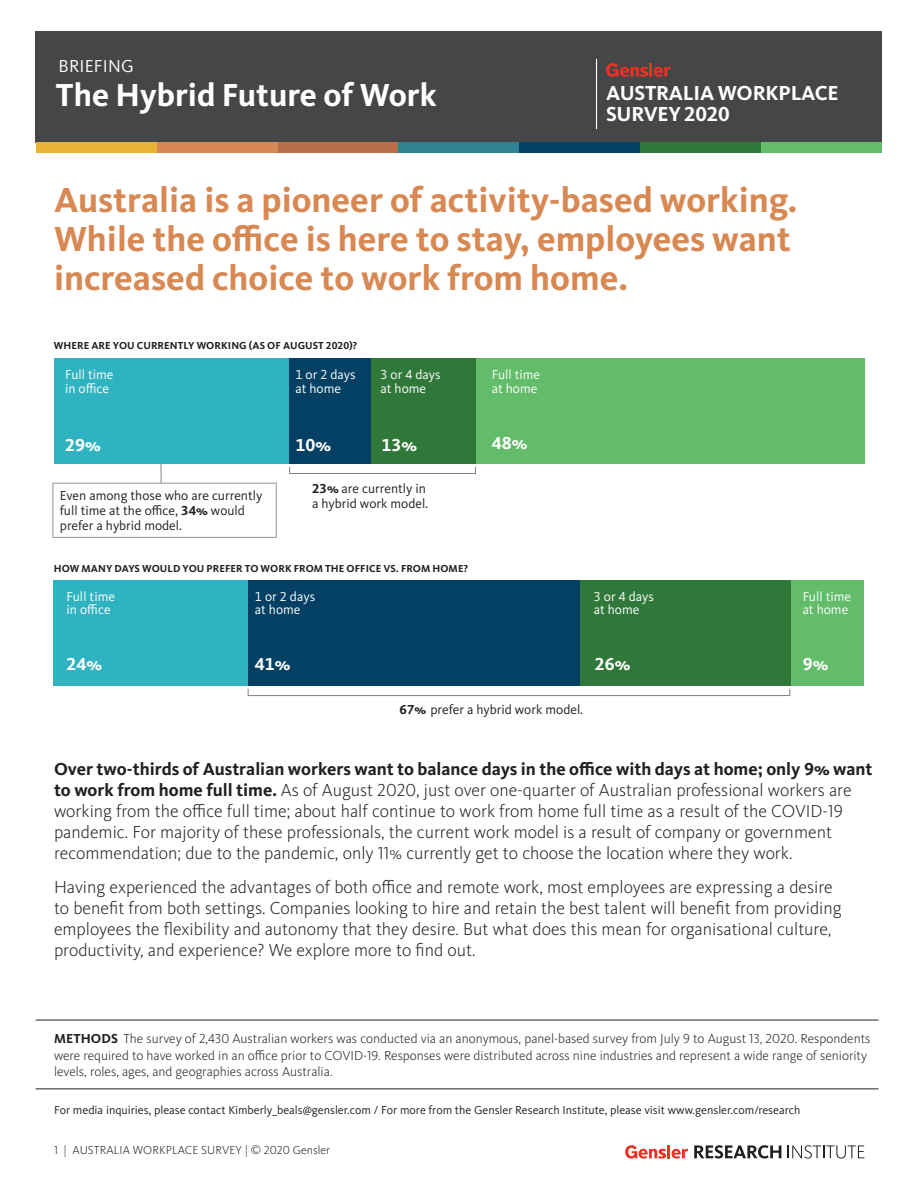
<style>
.page{position:relative;width:918px;height:1188px;background:#fff}
.page>*{position:absolute;margin:0;border:0;box-sizing:border-box;transform-origin:0 0}
.t1{font:700 36px/39px "Kievit OT";color:#d88852}
.t2{font:700 33px "Kievit OT";color:#fff}
.t3{font:700 21px/21px "Kievit OT";letter-spacing:-.01em;color:#fff}
.t4{font:300 18px/21px "Kievit OT";color:#231f20}
.t5{font:700 18px "Kievit OT";color:#fff}
.t6{font:18px "Kievit OT";letter-spacing:.01em;color:#fff}
.t7{font:300 13.5px/16.5px "Kievit OT";color:#231f20}
.t8{font:13.5px/15px "Kievit OT";color:#231f20}
.t9{font:13.5px/13.5px "Kievit OT";color:#fff}
.t10{font:12px "Kievit OT";color:#231f20}
.t11{font:300 12px "Kievit OT";letter-spacing:.01em;color:#231f20}
.t12{font:700 10.5px "Kievit OT";letter-spacing:.01em;color:#231f20}
.s1{font-weight:700}
</style>
<div class="page">
<svg style="left:694px;top:1145px;width:87px;height:14px"></svg>
<svg style="left:788px;top:1145px;width:76px;height:14px"></svg>
<svg style="left:625px;top:1145px;width:63px;height:14px"></svg>
<div style="left:36px;top:32px;width:846px;height:111px;background:#454647"></div>
<hr style="left:596px;top:59px;width:1px;height:70px;background:#fff">
<hr style="left:649px;top:63px;width:3px;height:14px;background:#ed3024">
<svg style="left:654px;top:67px;width:17px;height:10px"></svg>
<svg style="left:606px;top:63px;width:42px;height:14px"></svg>
<hr style="left:160px;top:455px;width:2px;height:34px;background:#808285">
<div style="left:36px;top:143px;width:121px;height:10px;background:#e9b338"></div>
<div style="left:157px;top:143px;width:121px;height:10px;background:#d88852"></div>
<div style="left:278px;top:143px;width:121px;height:10px;background:#b9704a"></div>
<div style="left:519px;top:143px;width:121px;height:10px;background:#044063"></div>
<div style="left:399px;top:143px;width:120px;height:10px;background:#308292"></div>
<div style="left:640px;top:143px;width:121px;height:10px;background:#2f7839"></div>
<div style="left:761px;top:143px;width:121px;height:10px;background:#62bc6a"></div>
<hr style="left:36px;top:1088px;width:843px;height:1px;background:#231f20">
<hr style="left:36px;top:1020px;width:843px;height:1px;background:#231f20">
<div style="left:248px;top:688px;width:542px;height:8px;border:1px solid #808285"></div>
<div style="left:289px;top:466px;width:187px;height:8px;border:1px solid #808285"></div>
<div style="left:54px;top:358px;width:235px;height:106px;background:#30b3c0"></div>
<div style="left:475px;top:358px;width:389px;height:106px;background:#62bc6a"></div>
<div style="left:370px;top:358px;width:106px;height:106px;background:#2f7839"></div>
<div style="left:289px;top:358px;width:81px;height:106px;background:#044063"></div>
<div style="left:54px;top:580px;width:194px;height:106px;background:#30b3c0"></div>
<div style="left:248px;top:580px;width:333px;height:106px;background:#044063"></div>
<div style="left:581px;top:580px;width:210px;height:106px;background:#2f7839"></div>
<div style="left:791px;top:580px;width:73px;height:106px;background:#62bc6a"></div>
<div style="left:53px;top:483px;width:223px;height:54px;background:#fff"></div>
<div style="left:53px;top:483px;width:223px;height:55px;border:1px solid #939598"></div>
<p class="t6" style="left:59px;top:56px;width:77px">BRIEFING</p>
<h2 class="t2" style="left:56px;top:75px;width:382px">The Hybrid Future of Work</h2>
<p class="t3" style="left:606px;top:83px;width:234px">AUSTRALIA WORKPLACE<br>SURVEY 2020</p>
<p class="t1" style="left:54px;top:180px;width:745px">Australia is a pioneer of activity-based working.<br>While the office is here to stay, employees want increased choice to work from home.</p>
<p class="t12" style="left:54px;top:340px;width:305px">WHERE ARE YOU CURRENTLY WORKING (AS OF AUGUST 2020)?</p>
<p class="t9" style="left:65px;top:368px;width:50px">Full time in office</p>
<p class="t9" style="left:295px;top:368px;width:62px">1 or 2 days</p>
<p class="t9" style="left:295px;top:382px;width:47px">at home</p>
<p class="t9" style="left:381px;top:368px;width:62px">3 or 4 days</p>
<p class="t9" style="left:381px;top:382px;width:47px">at home</p>
<p class="t9" style="left:492px;top:368px;width:50px">Full time at home</p>
<p class="t5" style="left:65px;top:434px;width:37px">29%</p>
<p class="t5" style="left:295px;top:434px;width:37px">10%</p>
<p class="t5" style="left:382px;top:434px;width:37px">13%</p>
<p class="t5" style="left:492px;top:433px;width:37px">48%</p>
<p class="t8" style="left:60px;top:489px;width:204px">Even among those who are currently full time at the office, <span class="s1">34%</span> would prefer a hybrid model.</p>
<p class="t8" style="left:312px;top:481px;width:118px"><span class="s1">23%</span> are currently in a hybrid work model.</p>
<p class="t12" style="left:54px;top:562px;width:416px">HOW MANY DAYS WOULD YOU PREFER TO WORK FROM THE OFFICE VS. FROM HOME?</p>
<p class="t9" style="left:67px;top:590px;width:50px">Full time in office</p>
<p class="t9" style="left:255px;top:590px;width:62px">1 or 2 days</p>
<p class="t9" style="left:255px;top:603px;width:47px">at home</p>
<p class="t9" style="left:594px;top:590px;width:62px">3 or 4 days</p>
<p class="t9" style="left:594px;top:603px;width:47px">at home</p>
<p class="t5" style="left:67px;top:653px;width:37px">24%</p>
<p class="t5" style="left:255px;top:653px;width:37px">41%</p>
<p class="t5" style="left:595px;top:653px;width:37px">26%</p>
<p class="t8" style="left:400px;top:703px;width:185px"><span class="s1">67%</span> prefer a hybrid work model.</p>
<p class="t9" style="left:803px;top:590px;width:50px">Full time at home</p>
<p class="t5" style="left:803px;top:653px;width:27px">9%</p>
<p class="t4" style="left:54px;top:758px;width:820px"><span class="s1">Over two-thirds of Australian workers want to balance days in the office with days at home; only 9% want to work from home full time.</span> As of August 2020, just over one-quarter of Australian professional workers are working from the office full time; about half continue to work from home full time as a result of the COVID-19 pandemic. For majority of these professionals, the current work model is a result of company or government recommendation; due to the pandemic, only 11% currently get to choose the location where they work.</p>
<p class="t4" style="left:54px;top:877px;width:789px">Having experienced the advantages of both office and remote work, most employees are expressing a desire to benefit from both settings. Companies looking to hire and retain the best talent will benefit from providing employees the flexibility and autonomy that they desire. But what does this mean for organisational culture, productivity, and experience? We explore more to find out.</p>
<p class="t7" style="left:54px;top:1031px;width:818px"><span class="s1">METHODS</span> The survey of 2,430 Australian workers was conducted via an anonymous, panel-based survey from July 9 to August 13, 2020. Respondents were required to have worked in an office prior to COVID-19. Responses were distributed across nine industries and represent a wide range of seniority levels, roles, ages, and geographies across Australia.</p>
<p class="t10" style="left:54px;top:1103px;width:748px">For media inquiries, please contact Kimberly_beals@gensler.com / For more from the Gensler Research Institute, please visit www.gensler.com/research</p>
<p class="t11" style="left:54px;top:1144px;width:278px">1 | AUSTRALIA WORKPLACE SURVEY | © 2020 Gensler</p>
</div>
